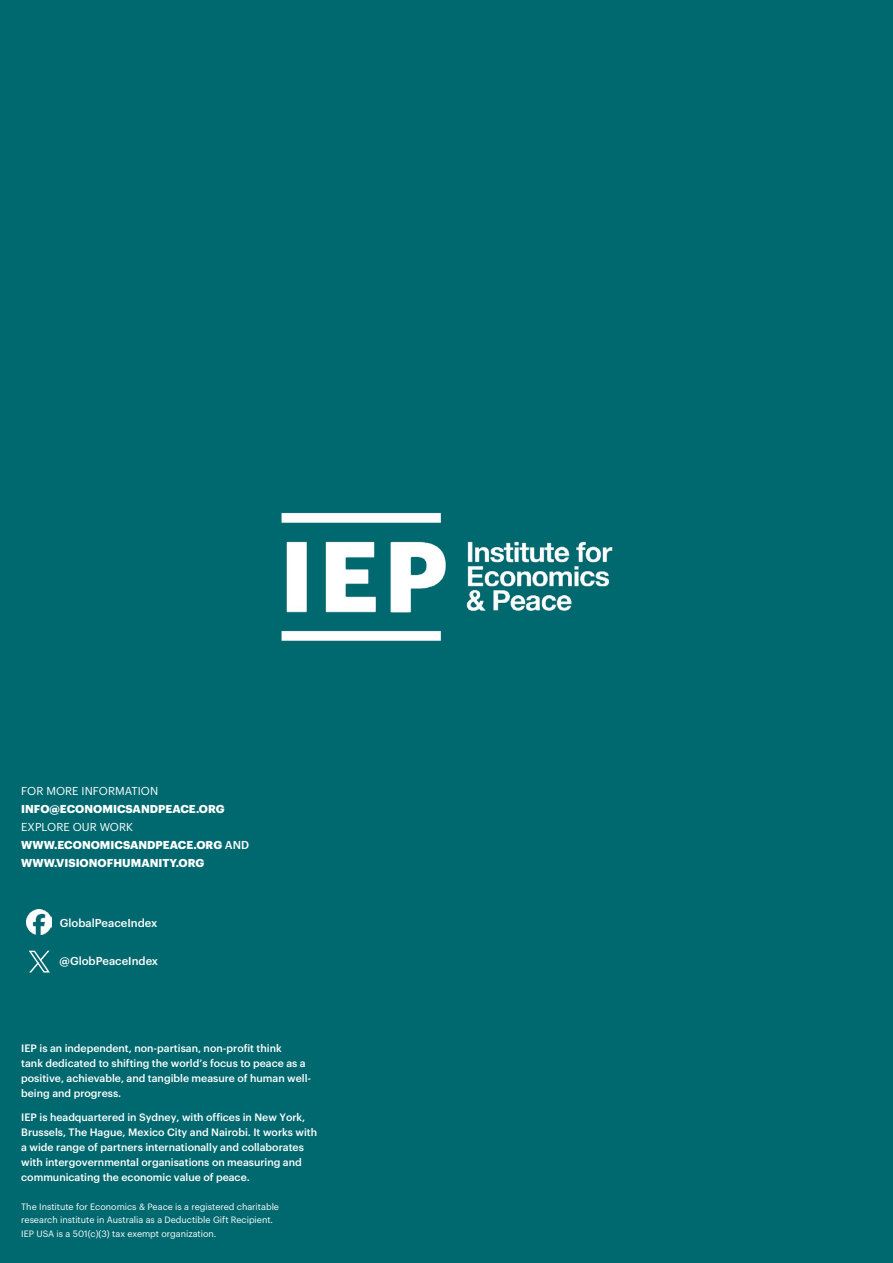
<style>
.page{position:relative;width:893px;height:1263px;background:#006970}
.page>*{position:absolute;margin:0;border:0;box-sizing:border-box;transform-origin:0 0}
.t1{font:700 11.25px/18px "Graphik";color:#fff}
.t2{font:500 11.25px "Graphik";color:#fff}
.t3{font:11.25px "Graphik";color:#fff}
.t4{font:500 10.5px/15px "Graphik";color:#fff}
.t5{font:9px/13.5px "Graphik";color:#fff}
.s1{font-weight:400}
.s2{font-weight:500}
</style>
<div class="page">
<svg style="left:29px;top:951px;width:21px;height:21px"></svg>
<img style="left:26px;top:909px;width:26px;height:26px">
<img style="left:281px;top:512px;width:332px;height:129px">
<p class="t3" style="left:21px;top:782px;width:138px">FOR MORE INFORMATION</p>
<p class="t1" style="left:21px;top:799px;width:205px">INFO@ECONOMICSANDPEACE.ORG</p>
<p class="t1" style="left:21px;top:817px;width:229px"><span class="s1">EXPLORE OUR WORK<br></span>WWW.ECONOMICSANDPEACE.ORG <span class="s2">AND<br></span>WWW.VISIONOFHUMANITY.ORG</p>
<p class="t2" style="left:60px;top:914px;width:99px">GlobalPeaceIndex</p>
<p class="t2" style="left:60px;top:952px;width:100px">@GlobPeaceIndex</p>
<p class="t4" style="left:21px;top:1040px;width:292px">IEP is an independent, non-partisan, non-profit think<br>tank dedicated to shifting the world’s focus to peace as a positive, achievable, and tangible measure of human well&shy;being and progress.</p>
<p class="t4" style="left:21px;top:1108px;width:297px">IEP is headquartered in Sydney, with offices in New York, Brussels, The Hague, Mexico City and Nairobi. It works with a wide range of partners internationally and collaborates with intergovernmental organisations on measuring and communicating the economic value of peace.</p>
<p class="t5" style="left:21px;top:1199px;width:259px">The Institute for Economics &amp; Peace is a registered charitable research institute in Australia as a Deductible Gift Recipient.<br>IEP USA is a 501(c)(3) tax exempt organization.</p>
</div>
